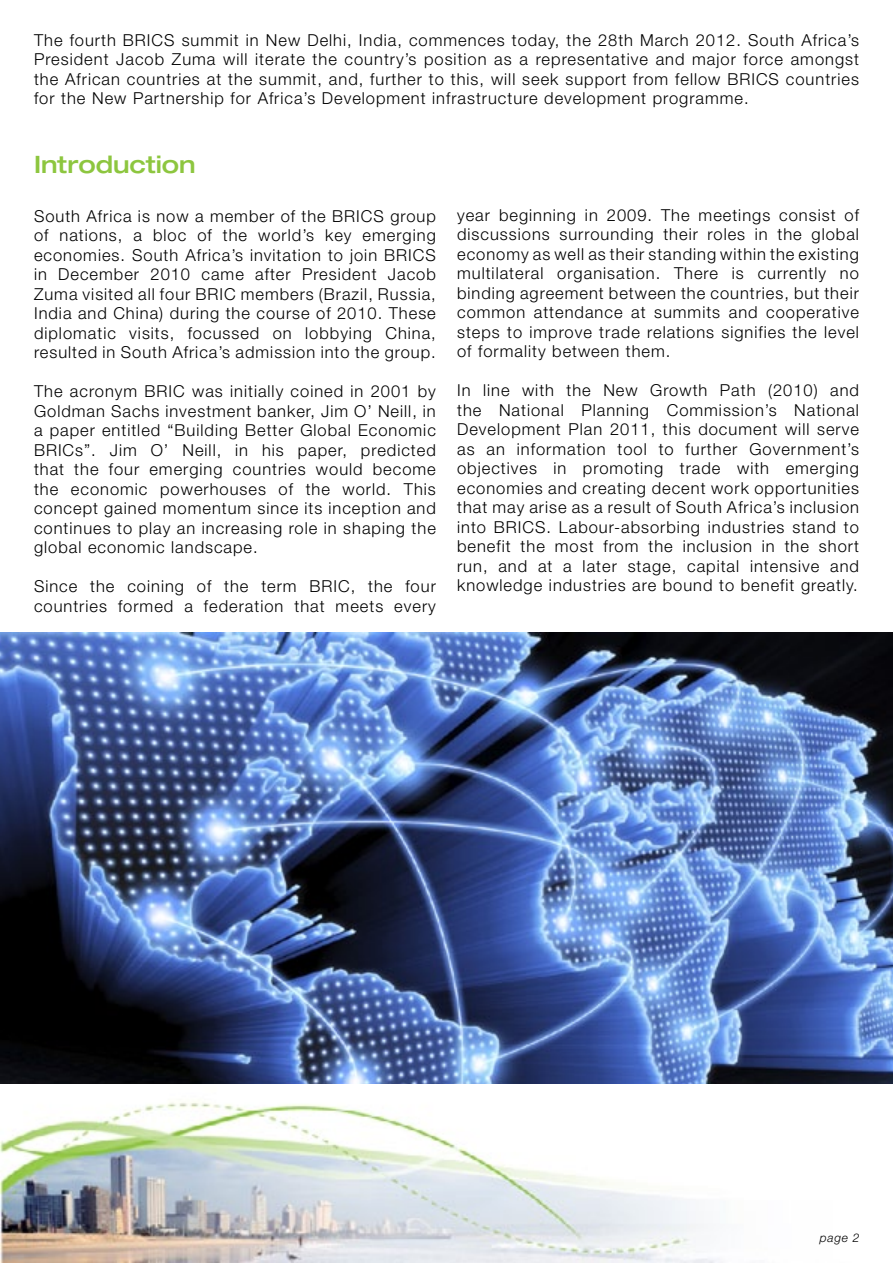
<style>
.page{position:relative;width:893px;height:1263px;background:#fff}
.page>*{position:absolute;margin:0;border:0;box-sizing:border-box;transform-origin:0 0}
.t1{font:500 expanded 24px "Helvetica Neue LT Pro";color:#8dc63f}
.t2{font:300 16.5px/19.5px "Helvetica Neue LT Pro";letter-spacing:.06em;color:#000;text-align:justify}
.t3{font:italic 300 12px "Helvetica Neue LT Pro";color:#000}
</style>
<div class="page">
<img style="left:0;top:1083px;width:893px;height:180px">
<img style="left:0;top:632px;width:893px;height:451px">
<p class="t2" style="left:34px;top:30px;width:826px">The fourth BRICS summit in New Delhi, India, commences today, the 28th March 2012. South Africa’s President Jacob Zuma will iterate the country’s position as a representative and major force amongst the African countries at the summit, and, further to this, will seek support from fellow BRICS countries for the New Partnership for Africa’s Development infrastructure development programme.</p>
<h1 class="t1" style="left:34px;top:150px;width:163px">Introduction</h1>
<p class="t2" style="left:34px;top:206px;width:403px">South Africa is now a member of the BRICS group of nations, a bloc of the world’s key emerging economies. South Africa’s invitation to join BRICS in December 2010 came after President Jacob Zuma visited all four BRIC members (Brazil, Russia, India and China) during the course of 2010. These diplomatic visits, focussed on lobbying China, resulted in South Africa’s admission into the group.</p>
<p class="t2" style="left:34px;top:381px;width:403px">The acronym BRIC was initially coined in 2001 by Goldman Sachs investment banker, Jim O’ Neill, in a paper entitled “Building Better Global Economic BRICs”. Jim O’ Neill, in his paper, predicted that the four emerging countries would become the economic powerhouses of the world. This concept gained momentum since its inception and continues to play an increasing role in shaping the global economic landscape.</p>
<p class="t2" style="left:34px;top:576px;width:403px">Since the coining of the term BRIC, the four countries formed a federation that meets every</p>
<p class="t2" style="left:457px;top:205px;width:403px">year beginning in 2009. The meetings consist of discussions surrounding their roles in the global economy as well as their standing within the existing multilateral organisation. There is currently no binding agreement between the countries, but their common attendance at summits and cooperative steps to improve trade relations signifies the level of formality between them.</p>
<p class="t2" style="left:457px;top:380px;width:403px">In line with the New Growth Path (2010) and the National Planning Commission’s National Development Plan 2011, this document will serve as an information tool to further Government’s objectives in promoting trade with emerging economies and creating decent work opportunities that may arise as a result of South Africa’s inclusion into BRICS. Labour-absorbing industries stand to benefit the most from the inclusion in the short run, and at a later stage, capital intensive and knowledge industries are bound to benefit greatly.</p>
<p class="t3" style="left:820px;top:1230px;width:41px">page 2</p>
</div>
